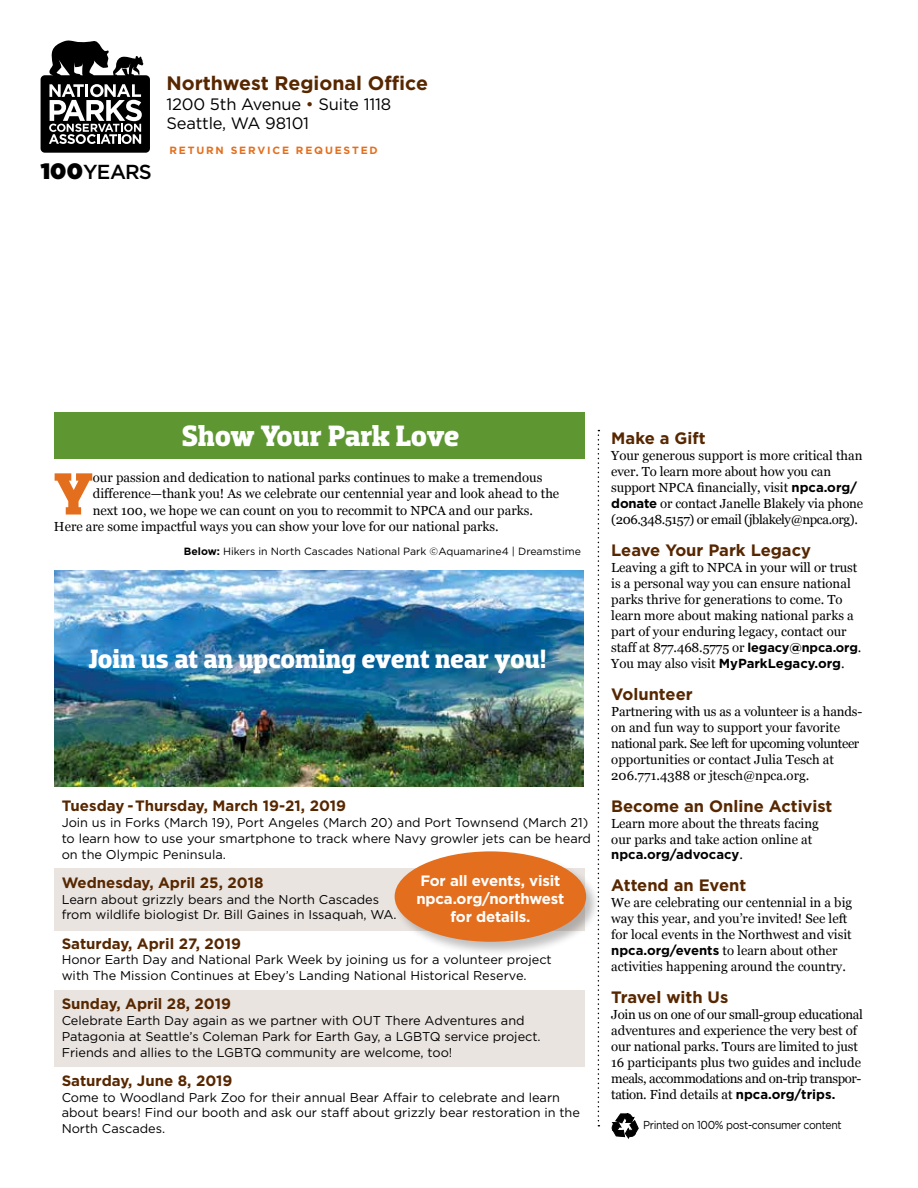
<style>
.page{position:relative;width:918px;height:1188px;background:#fff}
.page>*{position:absolute;margin:0;border:0;box-sizing:border-box;transform-origin:0 0}
.t1{font:700 60.6px "Dobra Slab";color:#e36f1e}
.t2{font:700 30px "Dobra Slab";letter-spacing:-.02em;color:#fff}
.t3{font:700 27px "Dobra Slab";color:#fff}
.t4{font:500 20.25px "Gotham";letter-spacing:-.04em;color:#000}
.t5{font:700 19.5px "Gotham";color:#572700}
.t6{font:700 16.5px "Gotham";color:#572700}
.t7{font:16.5px/19.5px "Gotham";letter-spacing:-.01em;color:#000}
.t8{font:700 15px "Gotham";color:#572700}
.t9{font:700 15px/18px "Gotham";letter-spacing:-.01em;color:#fff;text-align:center}
.t10{font:13.2px/15.9px "Georgia";color:#000}
.t11{font:700 13.2px "Gotham";color:#000}
.t12{font:12.75px/15.8px "Gotham";color:#000}
.t13{font:11.55px "Gotham";letter-spacing:-.03em;color:#000;scale:.91 1}
.t14{font:10.5px "Gotham";color:#000}
.t15{font:700 10.5px "Gotham";letter-spacing:.175em;color:#e36f1e}
.s1{font-weight:900;font-size:22.2px}
.s2{color:#572700}
.s3{font-weight:700}
.s4{font-family:"Gotham";font-weight:700}
.s5{font-family:"Gotham";font-weight:700;font-size:12.75px}
.s6{font-family:"Georgia";font-weight:400}
</style>
<div class="page">
<div style="left:54px;top:990px;width:531px;height:76px;background:#eae4e0"></div>
<svg style="left:41px;top:40px;width:109px;height:113px"></svg>
<img style="left:54px;top:570px;width:529px;height:217px">
<svg style="left:611px;top:1113px;width:27px;height:26px"></svg>
<div style="left:54px;top:413px;width:531px;height:46px;background:#5e9732"></div>
<svg style="left:598px;top:430px;width:1px;height:696px"></svg>
<div style="left:54px;top:868px;width:531px;height:63px;background:#eae4e0"></div>
<div style="left:394px;top:850px;width:207px;height:107px;background:#000;opacity:.25"></div>
<div style="left:395px;top:851px;width:191px;height:91px;background:#e36f1e;border-radius:50%"></div>
<h3 class="t4" style="left:41px;top:158px;width:113px"><span class="s1">100</span>YEARS</h3>
<h3 class="t5" style="left:166px;top:72px;width:263px">Northwest Regional Office</h3>
<p class="t7" style="left:166px;top:94px;width:226px">1200 5th Avenue <span class="s2">•</span> Suite 1118<br>Seattle, WA 98101</p>
<p class="t15" style="left:170px;top:145px;width:210px">RETURN SERVICE REQUESTED</p>
<h2 class="t2" style="left:182px;top:418px;width:279px">Show Your Park Love</h2>
<h1 class="t1" style="left:54px;top:458px;width:40px">Y</h1>
<p class="t10" style="left:93px;top:469px;width:451px">our passion and dedication to national parks continues to make a tremendous</p>
<p class="t10" style="left:93px;top:485px;width:468px">difference—thank you! As we celebrate our centennial year and look ahead to the</p>
<p class="t10" style="left:93px;top:501px;width:442px">next 100, we hope we can count on you to recommit to NPCA and our parks.</p>
<p class="t10" style="left:54px;top:518px;width:446px">Here are some impactful ways you can show your love for our national parks.</p>
<p class="t14" style="left:184px;top:546px;width:399px"><span class="s3">Below:</span> Hikers in North Cascades National Park ©Aquamarine4 | Dreamstime</p>
<h3 class="t3" style="left:89px;top:643px;width:459px">Join us at an upcoming event near you!</h3>
<p class="t8" style="left:62px;top:797px;width:286px">Tuesday - Thursday, March 19-21, 2019</p>
<p class="t12" style="left:62px;top:815px;width:531px">Join us in Forks (March 19), Port Angeles (March 20) and Port Townsend (March 21) to learn how to use your smartphone to track where Navy growler jets can be heard on the Olympic Peninsula.</p>
<p class="t8" style="left:62px;top:874px;width:203px">Wednesday, April 25, 2018</p>
<p class="t12" style="left:62px;top:891px;width:337px">Learn about grizzly bears and the North Cascades from wildlife biologist Dr. Bill Gaines in Issaquah, WA.</p>
<p class="t8" style="left:62px;top:935px;width:181px">Saturday, April 27, 2019</p>
<p class="t12" style="left:62px;top:952px;width:492px">Honor Earth Day and National Park Week by joining us for a volunteer project with The Mission Continues at Ebey’s Landing National Historical Reserve.</p>
<p class="t8" style="left:62px;top:995px;width:171px">Sunday, April 28, 2019</p>
<p class="t12" style="left:62px;top:1013px;width:481px">Celebrate Earth Day again as we partner with OUT There Adventures and<br>Patagonia at Seattle’s Coleman Park for Earth Gay, a LGBTQ service project.<br>Friends and allies to the LGBTQ community are welcome, too!</p>
<p class="t8" style="left:62px;top:1072px;width:172px">Saturday, June 8, 2019</p>
<p class="t12" style="left:62px;top:1089px;width:520px">Come to Woodland Park Zoo for their annual Bear Affair to celebrate and learn about bears! Find our booth and ask our staff about grizzly bear restoration in the<br>North Cascades.</p>
<p class="t9" style="left:416px;top:871px;width:150px">For all events, visit npca.org/northwest for details.</p>
<p class="t6" style="left:611px;top:429px;width:96px">Make a Gift</p>
<p class="t10" style="left:611px;top:447px;width:253px">Your generous support is more critical than ever. To learn more about how you can support NPCA financially, visit <span class="s4">npca.org/ donate</span> or contact Janelle Blakely via phone (206.348.5157) or email (jblakely@npca.org).</p>
<p class="t6" style="left:611px;top:541px;width:201px">Leave Your Park Legacy</p>
<p class="t10" style="left:611px;top:559px;width:252px">Leaving a gift to NPCA in your will or trust is a personal way you can ensure national parks thrive for generations to come. To learn more about making national parks a part of your enduring legacy, contact our staff at 877.468.5775 or <span class="s5">legacy@npca.org</span>.<br>You may also visit <span class="s4">MyParkLegacy.org</span>.</p>
<p class="t6" style="left:611px;top:684px;width:83px">Volunteer</p>
<p class="t10" style="left:611px;top:703px;width:253px">Partnering with us as a volunteer is a hands&shy;on and fun way to support your favorite national park. See left for upcoming volunteer opportunities or contact Julia Tesch at 206.771.4388 or jtesch@npca.org.</p>
<p class="t6" style="left:611px;top:796px;width:223px">Become an Online Activist</p>
<p class="t10" style="left:611px;top:815px;width:209px">Learn more about the threats facing our parks and take action online at</p>
<p class="t11" style="left:611px;top:847px;width:133px">npca.org/advocacy<span class="s6">.</span></p>
<p class="t6" style="left:611px;top:876px;width:137px">Attend an Event</p>
<p class="t10" style="left:611px;top:894px;width:242px">We are celebrating our centennial in a big way this year, and you’re invited! See left for local events in the Northwest and visit <span class="s4">npca.org/events</span> to learn about other activities happening around the country.</p>
<p class="t6" style="left:611px;top:988px;width:119px">Travel with Us</p>
<p class="t10" style="left:611px;top:1006px;width:253px">Join us on one of our small-group educational adventures and experience the very best of our national parks. Tours are limited to just 16 participants plus two guides and include meals, accommodations and on-trip transpor&shy;tation. Find details at <span class="s4">npca.org/trips</span><span class="s5">.</span></p>
<p class="t13" style="left:643px;top:1119px;width:220px">Printed on 100% post-consumer content</p>
</div>
